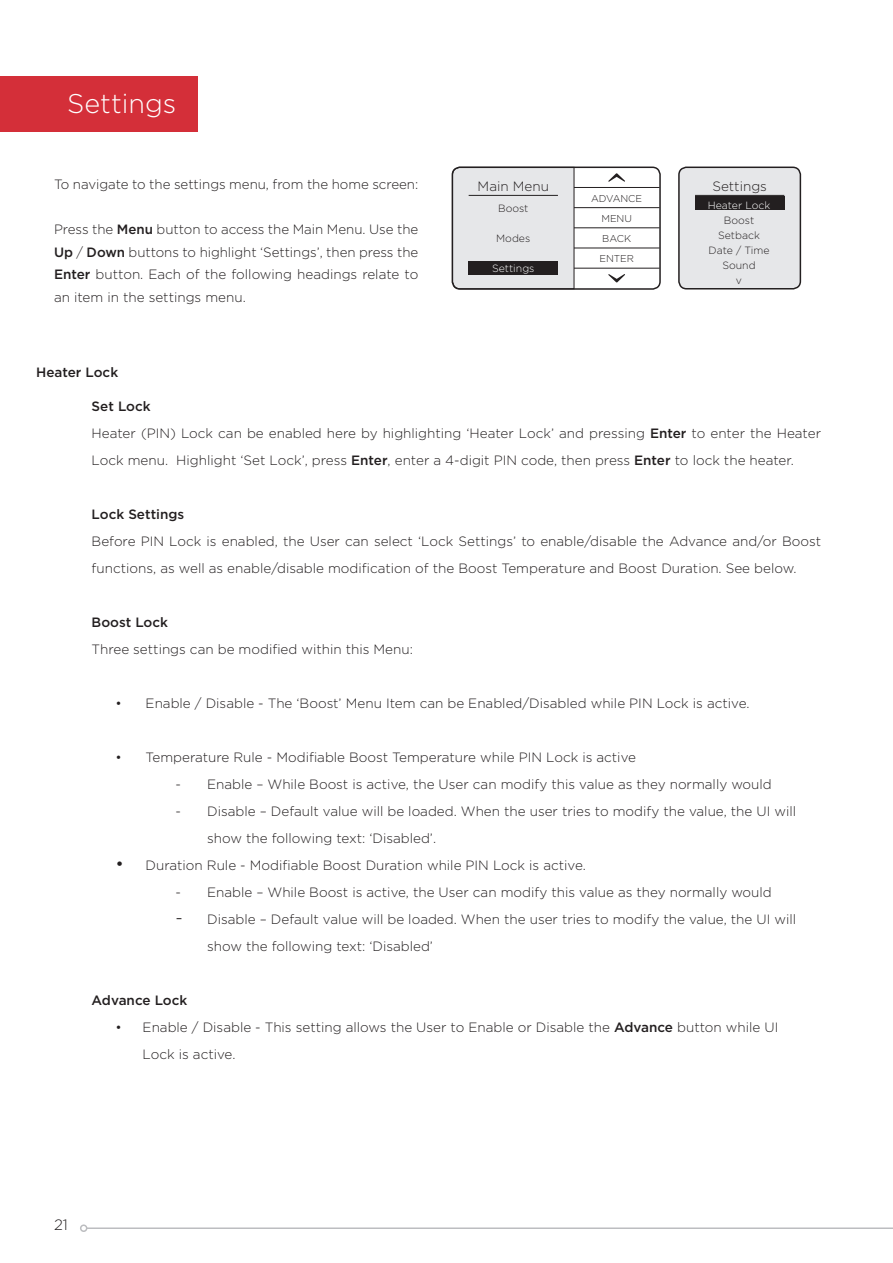
<style>
.page{position:relative;width:893px;height:1263px;background:#fff}
.page>*{position:absolute;margin:0;border:0;box-sizing:border-box;transform-origin:0 0}
.Titles_-_Gotham_Ligh{font:300 27px "Gotham";color:#fff}
.t1{font:300 15px "Gotham";color:#231f20}
.Body_Text{font:300 13.5px/27px "Gotham";color:#231f20}
.t2{font:500 13.5px "Gotham";color:#231f20}
.Important_Grey_Box_T{font:300 13.5px "Gotham";color:#231f20}
.Important_Grey_Box_T-2{font:300 10.5px "Gotham";color:#231f20}
.Important_Grey_Box_T-3{font:300 10.5px "Gotham";color:#fff}
.Important_Grey_Box_T-4{font:300 9.9px "Gotham";color:#231f20}
.s1{font-weight:500}
.s2{font-size:18px}
</style>
<div class="page">
<hr style="left:87px;top:1227px;width:806px;height:2px;background:#bcbdc0">
<div style="left:80px;top:1224px;width:7px;height:8px;border:2px solid #bcbdc0;border-radius:50%"></div>
<div style="left:0;top:77px;width:198px;height:55px;background:#d42f39"></div>
<hr style="left:574px;top:187px;width:86px;height:1px;background:#231f20">
<hr style="left:574px;top:207px;width:86px;height:1px;background:#231f20">
<hr style="left:574px;top:228px;width:86px;height:1px;background:#231f20">
<hr style="left:574px;top:248px;width:86px;height:1px;background:#231f20">
<hr style="left:574px;top:268px;width:86px;height:1px;background:#231f20">
<svg style="left:608px;top:173px;width:17px;height:9px"></svg>
<svg style="left:608px;top:274px;width:17px;height:8px"></svg>
<div style="left:452px;top:167px;width:122px;height:122px;background:#e6e7e9"></div>
<hr style="left:469px;top:195px;width:89px;height:1px;background:#231f20">
<div style="left:452px;top:167px;width:209px;height:123px;border:2px solid #231f20;border-radius:8px"></div>
<div style="left:468px;top:261px;width:89px;height:14px;background:#231f20"></div>
<div style="left:679px;top:167px;width:121px;height:122px;background:#e6e7e9;border-radius:8px"></div>
<div style="left:678px;top:167px;width:123px;height:122px;border:2px solid #231f20;border-radius:8px"></div>
<div style="left:695px;top:196px;width:89px;height:14px;background:#231f20"></div>
<hr style="left:695px;top:195px;width:89px;height:1px;background:#231f20">
<p class="Titles_-_Gotham_Ligh" style="left:67px;top:86px;width:111px">Settings</p>
<p class="Body_Text" style="left:54px;top:170px;width:366px">To navigate to the settings menu, from the home screen:</p>
<p class="Body_Text" style="left:54px;top:218px;width:366px;line-height:22.5px;text-align:justify">Press the <span class="s1">Menu</span> button to access the Main Menu. Use the <span class="s1">Up</span> / <span class="s1">Down</span> buttons to highlight ‘Settings’, then press the <span class="s1">Enter</span> button. Each of the following headings relate to an item in the settings menu.</p>
<p class="t2" style="left:36px;top:363px;width:84px">Heater Lock</p>
<p class="Important_Grey_Box_T" style="left:478px;top:177px;width:73px">Main Menu</p>
<p class="Important_Grey_Box_T-2" style="left:498px;top:201px;width:32px">Boost</p>
<p class="Important_Grey_Box_T-2" style="left:496px;top:231px;width:36px">Modes</p>
<p class="Important_Grey_Box_T-3" style="left:492px;top:261px;width:44px">Settings</p>
<p class="Important_Grey_Box_T-4" style="left:591px;top:192px;width:53px">ADVANCE</p>
<p class="Important_Grey_Box_T-4" style="left:601px;top:212px;width:32px">MENU</p>
<p class="Important_Grey_Box_T-4" style="left:602px;top:232px;width:30px">BACK</p>
<p class="Important_Grey_Box_T-4" style="left:599px;top:252px;width:36px">ENTER</p>
<p class="Important_Grey_Box_T" style="left:712px;top:177px;width:56px">Settings</p>
<p class="Important_Grey_Box_T-3" style="left:708px;top:198px;width:64px">Heater Lock</p>
<p class="Important_Grey_Box_T-2" style="left:724px;top:213px;width:32px">Boost</p>
<p class="Important_Grey_Box_T-2" style="left:718px;top:228px;width:43px">Setback</p>
<p class="Important_Grey_Box_T-2" style="left:708px;top:243px;width:63px">Date / Time</p>
<p class="Important_Grey_Box_T-2" style="left:722px;top:258px;width:35px">Sound</p>
<p class="Important_Grey_Box_T-2" style="left:736px;top:273px;width:8px">v</p>
<p class="t2" style="left:92px;top:398px;width:61px">Set Lock</p>
<p class="Body_Text" style="left:92px;top:420px;width:731px">Heater (PIN) Lock can be enabled here by highlighting ‘Heater Lock’ and pressing <span class="s1">Enter</span> to enter the Heater<br>Lock menu. Highlight ‘Set Lock’, press <span class="s1">Enter</span>, enter a 4-digit PIN code, then press <span class="s1">Enter</span> to lock the heater.</p>
<p class="t2" style="left:92px;top:506px;width:94px">Lock Settings</p>
<p class="Body_Text" style="left:92px;top:528px;width:731px">Before PIN Lock is enabled, the User can select ‘Lock Settings’ to enable/disable the Advance and/or Boost functions, as well as enable/disable modification of the Boost Temperature and Boost Duration. See below.</p>
<p class="t2" style="left:92px;top:614px;width:78px">Boost Lock</p>
<p class="Body_Text" style="left:92px;top:636px;width:323px">Three settings can be modified within this Menu:</p>
<p class="Body_Text" style="left:116px;top:690px;width:635px">• Enable / Disable - The ‘Boost’ Menu Item can be Enabled/Disabled while PIN Lock is active.</p>
<p class="Body_Text" style="left:116px;top:744px;width:522px">• Temperature Rule - Modifiable Boost Temperature while PIN Lock is active</p>
<p class="Body_Text" style="left:176px;top:771px;width:598px">- Enable – While Boost is active, the User can modify this value as they normally would</p>
<p class="Body_Text" style="left:207px;top:798px;width:590px;text-indent:-31px">- Disable – Default value will be loaded. When the user tries to modify the value, the UI will show the following text: ‘Disabled’.</p>
<p class="Body_Text" style="left:116px;top:852px;width:472px"><span class="s2">•</span> Duration Rule - Modifiable Boost Duration while PIN Lock is active.</p>
<p class="Body_Text" style="left:176px;top:879px;width:598px">- Enable – While Boost is active, the User can modify this value as they normally would</p>
<p class="Body_Text" style="left:207px;top:906px;width:590px;text-indent:-31px"><span class="s2">-</span> Disable – Default value will be loaded. When the user tries to modify the value, the UI will show the following text: ‘Disabled’</p>
<p class="t2" style="left:92px;top:992px;width:97px">Advance Lock</p>
<p class="Body_Text" style="left:143px;top:1014px;width:637px;text-indent:-27px">• Enable / Disable - This setting allows the User to Enable or Disable the <span class="s1">Advance</span> button while UI<br>Lock is active.</p>
<p class="t1" style="left:54px;top:1216px;width:15px">21</p>
</div>
